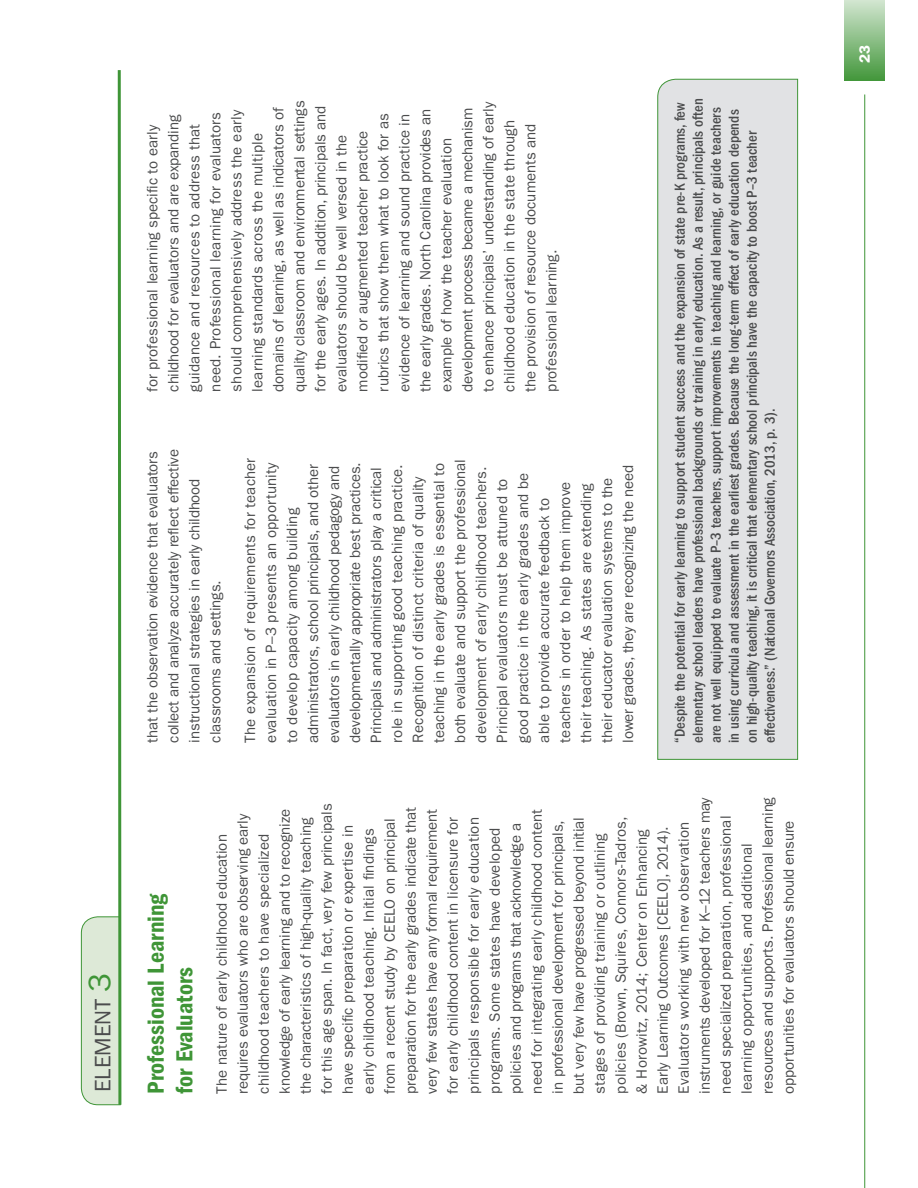
<style>
.page{position:relative;width:918px;height:1188px;background:#fff}
.page>*{position:absolute;margin:0;border:0;box-sizing:border-box;transform-origin:0 0}
.Subhead_under_GUIDIN{font:24px/28.5px "ITC Franklin Gothic Std Dm Cd";color:#3f9537}
.ELEMENT{font:22.5px "ITC Franklin Gothic Std";color:#4b4c4d}
.Paragraph{font:15px/21px "ITC Franklin Gothic Std";color:#4b4c4d}
.Callout_Text{font:500 condensed 15px/18px "ITC Franklin Gothic Std";color:#4b4c4d}
.t1{font:600 15px "ITC Franklin Gothic Std";color:#fff}
.s1{font-size:31.5px;color:#3f9537}
</style>
<div class="page">
<hr style="left:864px;top:94px;width:1px;height:1094px;background:#3f9537">
<div style="left:844px;top:0;width:41px;height:81px;background:linear-gradient(to bottom,#d2e6d1,#42973a)"></div>
<svg style="left:81px;top:70px;width:41px;height:1036px"></svg>
<div style="left:657px;top:78px;width:141px;height:682px;background:#e1e2e4"></div>
<p class="ELEMENT" style="left:90px;top:1092px;width:121px;rotate:-90deg">ELEMENT <span class="s1">3</span></p>
<p class="Paragraph" style="left:142px;top:392px;width:292px;rotate:-90deg">for professional learning specific to early childhood for evaluators and are expanding guidance and resources to address that need. Professional learning for evaluators should comprehensively address the early learning standards across the multiple domains of learning, as well as indicators of quality classroom and environmental settings for the early ages. In addition, principals and evaluators should be well versed in the modified or augmented teacher practice rubrics that show them what to look for as evidence of learning and sound practice in the early grades. North Carolina provides an example of how the teacher evaluation development process became a mechanism to enhance principals’ understanding of early childhood education in the state through the provision of resource documents and professional learning.</p>
<p class="Paragraph" style="left:142px;top:742px;width:295px;rotate:-90deg">that the observation evidence that evaluators collect and analyze accurately reflect effective instructional strategies in early childhood classrooms and settings.</p>
<p class="Paragraph" style="left:240px;top:742px;width:286px;rotate:-90deg">The expansion of requirements for teacher evaluation in P–3 presents an opportunity to develop capacity among building administrators, school principals, and other evaluators in early childhood pedagogy and developmentally appropriate best practices.<br>Principals and administrators play a critical role in supporting good teaching practice.<br>Recognition of distinct criteria of quality teaching in the early grades is essential to both evaluate and support the professional development of early childhood teachers.<br>Principal evaluators must be attuned to good practice in the early grades and be able to provide accurate feedback to teachers in order to help them improve their teaching. As states are extending their educator evaluation systems to the lower grades, they are recognizing the need</p>
<p class="Callout_Text" style="left:671px;top:743px;width:646px;rotate:-90deg">“Despite the potential for early learning to support student success and the expansion of state pre-K programs, few elementary school leaders have professional backgrounds or training in early education. As a result, principals often are not well equipped to evaluate P–3 teachers, support improvements in teaching and learning, or guide teachers in using curricula and assessment in the earliest grades. Because the long-term effect of early education depends on high-quality teaching, it is critical that elementary school principals have the capacity to boost P–3 teacher effectiveness.” (National Governors Association, 2013, p. 3).</p>
<p class="Subhead_under_GUIDIN" style="left:142px;top:1094px;width:202px;rotate:-90deg">Professional Learning for Evaluators</p>
<p class="Paragraph" style="left:211px;top:1094px;width:298px;rotate:-90deg">The nature of early childhood education requires evaluators who are observing early childhood teachers to have specialized knowledge of early learning and to recognize the characteristics of high-quality teaching for this age span. In fact, very few principals have specific preparation or expertise in early childhood teaching. Initial findings from a recent study by CEELO on principal preparation for the early grades indicate that very few states have any formal requirement for early childhood content in licensure for principals responsible for early education programs. Some states have developed policies and programs that acknowledge a need for integrating early childhood content in professional development for principals, but very few have progressed beyond initial stages of providing training or outlining policies (Brown, Squires, Connors-Tadros,<br>&amp; Horowitz, 2014; Center on Enhancing Early Learning Outcomes [CEELO], 2014).<br>Evaluators working with new observation instruments developed for K–12 teachers may need specialized preparation, professional learning opportunities, and additional resources and supports. Professional learning opportunities for evaluators should ensure</p>
<p class="t1" style="left:856px;top:63px;width:19px;rotate:-90deg">23</p>
</div>
